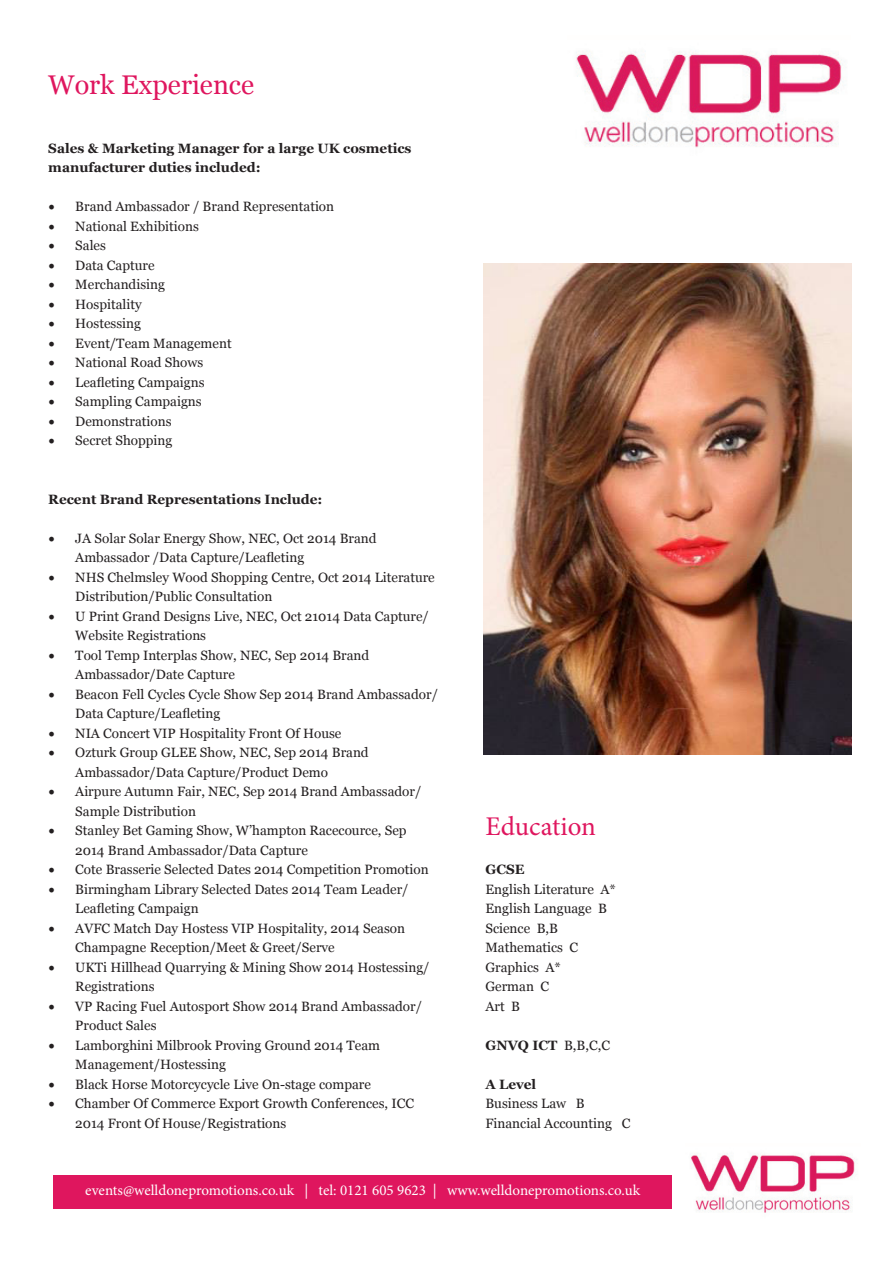
<style>
.page{position:relative;width:893px;height:1263px;background:#fff}
.page>*{position:absolute;margin:0;border:0;box-sizing:border-box;transform-origin:0 0}
.t1{font:27px "Georgia";color:#df165e}
.t2{font:27px "Minion Pro";color:#df165e}
.t3{font:15px "Minion Pro";color:#fff}
.t4{font:13.5px/19.5px "Georgia";color:#231f20}
.t5{font:700 13.5px/19.5px "Georgia";color:#231f20}
.s1{font-family:"Minion Pro";font-size:18px}
.s2{font-weight:700}
.s3{font-weight:400}
</style>
<div class="page">
<div style="left:54px;top:1175px;width:618px;height:33px;background:#df165e"></div>
<img style="left:691px;top:1153px;width:164px;height:60px">
<img style="left:576px;top:51px;width:267px;height:97px">
<img style="left:483px;top:264px;width:369px;height:491px">
<p class="t1" style="left:48px;top:65px;width:207px">Work Experience</p>
<p class="t5" style="left:48px;top:137px;width:365px">Sales &amp; Marketing Manager for a large UK cosmetics manufacturer duties included:</p>
<p class="t4" style="left:48px;top:196px;width:287px"><span class="s1">•</span> Brand Ambassador / Brand Representation</p>
<p class="t4" style="left:48px;top:216px;width:152px"><span class="s1">•</span> National Exhibitions</p>
<p class="t4" style="left:48px;top:235px;width:59px"><span class="s1">•</span> Sales</p>
<p class="t4" style="left:48px;top:255px;width:108px"><span class="s1">•</span> Data Capture</p>
<p class="t4" style="left:48px;top:274px;width:118px"><span class="s1">•</span> Merchandising</p>
<p class="t4" style="left:48px;top:294px;width:95px"><span class="s1">•</span> Hospitality</p>
<p class="t4" style="left:48px;top:313px;width:94px"><span class="s1">•</span> Hostessing</p>
<p class="t4" style="left:48px;top:333px;width:185px"><span class="s1">•</span> Event/Team Management</p>
<p class="t4" style="left:48px;top:352px;width:156px"><span class="s1">•</span> National Road Shows</p>
<p class="t4" style="left:48px;top:372px;width:158px"><span class="s1">•</span> Leafleting Campaigns</p>
<p class="t4" style="left:48px;top:391px;width:155px"><span class="s1">•</span> Sampling Campaigns</p>
<p class="t4" style="left:48px;top:411px;width:125px"><span class="s1">•</span> Demonstrations</p>
<p class="t4" style="left:48px;top:430px;width:126px"><span class="s1">•</span> Secret Shopping</p>
<p class="t5" style="left:48px;top:488px;width:276px">Recent Brand Representations Include:</p>
<p class="t4" style="left:75px;top:528px;width:303px;text-indent:-27px"><span class="s1">•</span> JA Solar Solar Energy Show, NEC, Oct 2014 Brand<br>Ambassador /Data Capture/Leafleting</p>
<p class="t4" style="left:75px;top:567px;width:361px;text-indent:-27px"><span class="s1">•</span> NHS Chelmsley Wood Shopping Centre, Oct 2014 Literature<br>Distribution/Public Consultation</p>
<p class="t4" style="left:75px;top:606px;width:355px;text-indent:-27px"><span class="s1">•</span> U Print Grand Designs Live, NEC, Oct 21014 Data Capture/<br>Website Registrations</p>
<p class="t4" style="left:75px;top:645px;width:295px;text-indent:-27px"><span class="s1">•</span> Tool Temp Interplas Show, NEC, Sep 2014 Brand<br>Ambassador/Date Capture</p>
<p class="t4" style="left:75px;top:684px;width:364px;text-indent:-27px"><span class="s1">•</span> Beacon Fell Cycles Cycle Show Sep 2014 Brand Ambassador/<br>Data Capture/Leafleting</p>
<p class="t4" style="left:48px;top:723px;width:295px"><span class="s1">•</span> NIA Concert VIP Hospitality Front Of House</p>
<p class="t4" style="left:75px;top:742px;width:295px;text-indent:-27px"><span class="s1">•</span> Ozturk Group GLEE Show, NEC, Sep 2014 Brand<br>Ambassador/Data Capture/Product Demo</p>
<p class="t4" style="left:75px;top:781px;width:348px;text-indent:-27px"><span class="s1">•</span> Airpure Autumn Fair, NEC, Sep 2014 Brand Ambassador/<br>Sample Distribution</p>
<p class="t4" style="left:75px;top:820px;width:333px;text-indent:-27px"><span class="s1">•</span> Stanley Bet Gaming Show, W’hampton Racecource, Sep<br>2014 Brand Ambassador/Data Capture</p>
<p class="t4" style="left:48px;top:859px;width:382px"><span class="s1">•</span> Cote Brasserie Selected Dates 2014 Competition Promotion</p>
<p class="t4" style="left:75px;top:879px;width:335px;text-indent:-27px"><span class="s1">•</span> Birmingham Library Selected Dates 2014 Team Leader/<br>Leafleting Campaign</p>
<p class="t4" style="left:75px;top:918px;width:331px;text-indent:-27px"><span class="s1">•</span> AVFC Match Day Hostess VIP Hospitality, 2014 Season<br>Champagne Reception/Meet &amp; Greet/Serve</p>
<p class="t4" style="left:75px;top:957px;width:356px;text-indent:-27px"><span class="s1">•</span> UKTi Hillhead Quarrying &amp; Mining Show 2014 Hostessing/<br>Registrations</p>
<p class="t4" style="left:75px;top:996px;width:348px;text-indent:-27px"><span class="s1">•</span> VP Racing Fuel Autosport Show 2014 Brand Ambassador/<br>Product Sales</p>
<p class="t4" style="left:75px;top:1035px;width:306px;text-indent:-27px"><span class="s1">•</span> Lamborghini Milbrook Proving Ground 2014 Team<br>Management/Hostessing</p>
<p class="t4" style="left:48px;top:1074px;width:324px"><span class="s1">•</span> Black Horse Motorcycycle Live On-stage compare</p>
<p class="t4" style="left:75px;top:1093px;width:340px;text-indent:-27px"><span class="s1">•</span> Chamber Of Commerce Export Growth Conferences, ICC<br>2014 Front Of House/Registrations</p>
<p class="t2" style="left:485px;top:809px;width:112px">Education</p>
<p class="t4" style="left:485px;top:859px;width:132px"><span class="s2">GCSE<br></span>English Literature A*</p>
<p class="t4" style="left:485px;top:898px;width:123px">English Language B</p>
<p class="t4" style="left:485px;top:918px;width:74px">Science B,B</p>
<p class="t4" style="left:485px;top:937px;width:94px">Mathematics C</p>
<p class="t4" style="left:485px;top:957px;width:77px">Graphics A*</p>
<p class="t4" style="left:485px;top:976px;width:65px">German C</p>
<p class="t4" style="left:485px;top:996px;width:36px">Art B</p>
<p class="t5" style="left:485px;top:1035px;width:126px">GNVQ ICT <span class="s3">B,B,C,C</span></p>
<p class="t5" style="left:485px;top:1074px;width:52px">A Level</p>
<p class="t4" style="left:485px;top:1093px;width:101px">Business Law B</p>
<p class="t4" style="left:485px;top:1113px;width:147px">Financial Accounting C</p>
<p class="t3" style="left:85px;top:1180px;width:557px">events@welldonepromotions.co.uk | tel: 0121 605 9623 | www.welldonepromotions.co.uk</p>
</div>
